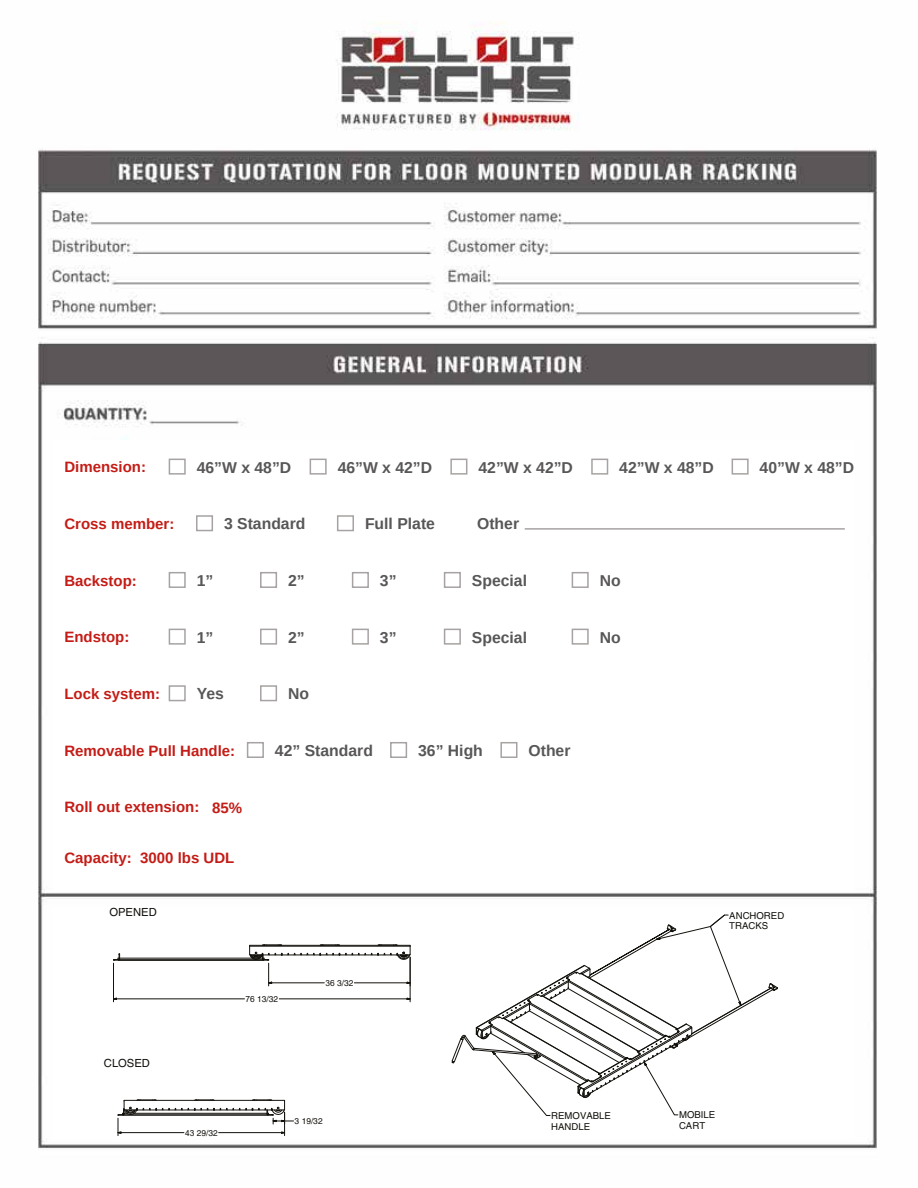
<style>
.page{position:relative;width:918px;height:1188px;background:#fff}
.page>*{position:absolute;margin:0;border:0;box-sizing:border-box;transform-origin:0 0}
.t1{font:700 15.75px "Arimo";color:#585656}
.t2{font:700 15px "Arimo";color:#c41c16}
.t3{font:11.25px "Helvetica";color:#13110c}
.t4{font:9.6px/10.8px "Helvetica";color:#13110c}
.t5{font:8.4px "Helvetica";color:#13110c}
.s1{font-family:"Arial"}
</style>
<div class="page">
<img style="left:38px;top:22px;width:839px;height:1126px">
<div style="left:54px;top:440px;width:801px;height:450px;background:#fff"></div>
<div style="left:54px;top:907px;width:801px;height:232px;background:#fff"></div>
<div style="left:196px;top:515px;width:17px;height:16px;border:2px solid #a6a3a2"></div>
<div style="left:337px;top:515px;width:17px;height:16px;border:2px solid #a6a3a2"></div>
<hr style="left:525px;top:528px;width:320px;height:2px;background:#a6a3a2">
<div style="left:169px;top:459px;width:17px;height:16px;border:2px solid #a6a3a2"></div>
<div style="left:310px;top:459px;width:17px;height:16px;border:2px solid #a6a3a2"></div>
<div style="left:450px;top:459px;width:17px;height:16px;border:2px solid #a6a3a2"></div>
<div style="left:591px;top:459px;width:17px;height:16px;border:2px solid #a6a3a2"></div>
<div style="left:732px;top:459px;width:17px;height:16px;border:2px solid #a6a3a2"></div>
<div style="left:169px;top:572px;width:17px;height:16px;border:2px solid #a6a3a2"></div>
<div style="left:260px;top:572px;width:17px;height:16px;border:2px solid #a6a3a2"></div>
<div style="left:352px;top:572px;width:17px;height:16px;border:2px solid #a6a3a2"></div>
<div style="left:444px;top:572px;width:17px;height:16px;border:2px solid #a6a3a2"></div>
<div style="left:572px;top:572px;width:17px;height:16px;border:2px solid #a6a3a2"></div>
<div style="left:169px;top:629px;width:17px;height:16px;border:2px solid #a6a3a2"></div>
<div style="left:260px;top:629px;width:17px;height:16px;border:2px solid #a6a3a2"></div>
<div style="left:352px;top:629px;width:17px;height:16px;border:2px solid #a6a3a2"></div>
<div style="left:444px;top:629px;width:17px;height:16px;border:2px solid #a6a3a2"></div>
<div style="left:572px;top:629px;width:17px;height:16px;border:2px solid #a6a3a2"></div>
<div style="left:169px;top:685px;width:17px;height:16px;border:2px solid #a6a3a2"></div>
<div style="left:260px;top:685px;width:17px;height:16px;border:2px solid #a6a3a2"></div>
<div style="left:247px;top:742px;width:17px;height:16px;border:2px solid #a6a3a2"></div>
<div style="left:390px;top:742px;width:17px;height:16px;border:2px solid #a6a3a2"></div>
<div style="left:500px;top:742px;width:18px;height:16px;border:2px solid #a6a3a2"></div>
<svg style="left:452px;top:915px;width:326px;height:201px"></svg>
<hr style="left:120px;top:958px;width:132px;height:1px;background:#13110c">
<hr style="left:119px;top:960px;width:144px;height:1px;background:#13110c">
<svg style="left:113px;top:954px;width:7px;height:7px"></svg>
<hr style="left:117px;top:999px;width:128px;height:1px;background:#13110c">
<hr style="left:279px;top:999px;width:128px;height:1px;background:#13110c">
<hr style="left:113px;top:963px;width:1px;height:39px;background:#13110c">
<hr style="left:410px;top:957px;width:1px;height:45px;background:#13110c">
<svg style="left:249px;top:945px;width:162px;height:41px"></svg>
<svg style="left:117px;top:1100px;width:177px;height:36px"></svg>
<p class="t2" style="left:64px;top:457px;width:83px">Dimension:</p>
<p class="t1" style="left:197px;top:456px;width:96px">46”W x 48”D</p>
<p class="t1" style="left:338px;top:456px;width:96px">46”W x 42”D</p>
<p class="t1" style="left:478px;top:456px;width:96px">42”W x 42”D</p>
<p class="t1" style="left:619px;top:456px;width:96px">42”W x 48”D</p>
<p class="t1" style="left:760px;top:456px;width:96px">40”W x 48”D</p>
<p class="t2" style="left:64px;top:513px;width:112px">Cross member:</p>
<p class="t1" style="left:224px;top:513px;width:83px">3 Standard</p>
<p class="t1" style="left:365px;top:513px;width:72px">Full Plate</p>
<p class="t1" style="left:477px;top:513px;width:44px">Other</p>
<p class="t2" style="left:64px;top:570px;width:74px">Backstop:</p>
<p class="t1" style="left:197px;top:570px;width:18px">1”</p>
<p class="t1" style="left:288px;top:570px;width:18px">2”</p>
<p class="t1" style="left:380px;top:570px;width:18px">3”</p>
<p class="t1" style="left:472px;top:570px;width:57px">Special</p>
<p class="t1" style="left:600px;top:570px;width:22px">No</p>
<p class="t2" style="left:64px;top:627px;width:66px">Endstop:</p>
<p class="t1" style="left:197px;top:626px;width:18px">1”</p>
<p class="t1" style="left:288px;top:626px;width:18px">2”</p>
<p class="t1" style="left:380px;top:626px;width:18px">3”</p>
<p class="t1" style="left:472px;top:626px;width:57px">Special</p>
<p class="t1" style="left:600px;top:626px;width:22px">No</p>
<p class="t2" style="left:64px;top:683px;width:97px">Lock system:</p>
<p class="t1" style="left:197px;top:683px;width:29px">Yes</p>
<p class="t1" style="left:288px;top:683px;width:22px">No</p>
<p class="t2" style="left:64px;top:740px;width:172px">Removable Pull Handle:</p>
<p class="t1" style="left:275px;top:740px;width:100px">42” Standard</p>
<p class="t1" style="left:418px;top:740px;width:66px">36” High</p>
<p class="t1" style="left:529px;top:740px;width:44px">Other</p>
<p class="t2" style="left:64px;top:797px;width:179px">Roll out extension: 85%</p>
<p class="t2" style="left:64px;top:848px;width:172px">Capacity: 3000 lbs UDL</p>
<p class="t3" style="left:109px;top:905px;width:49px">OPENED</p>
<p class="t3" style="left:104px;top:1057px;width:48px">CLOSED</p>
<p class="t5" style="left:245px;top:994px;width:34px"><span class="s1">76</span> 13/32</p>
<p class="t5" style="left:325px;top:978px;width:30px"><span class="s1">36</span> 3/32</p>
<p class="t5" style="left:185px;top:1128px;width:34px"><span class="s1">43</span> 29/32</p>
<p class="t5" style="left:295px;top:1116px;width:30px">3 19/32</p>
<p class="t4" style="left:729px;top:910px;width:56px">ANCHORED<br>TRACKS</p>
<p class="t4" style="left:551px;top:1110px;width:61px">REMOVABLE<br>HANDLE</p>
<p class="t4" style="left:679px;top:1110px;width:38px">MOBILE<br>CART</p>
</div>
